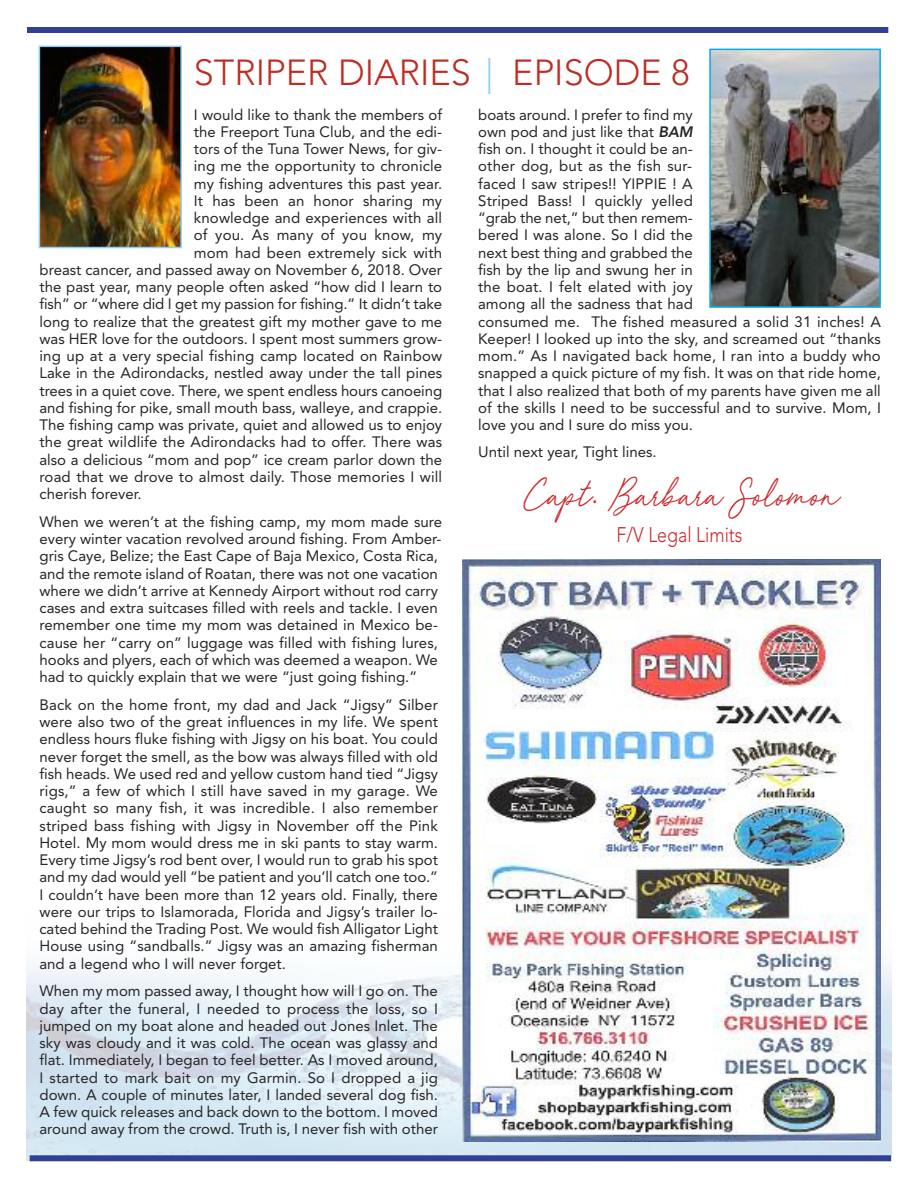
<style>
.page{position:relative;width:918px;height:1188px;background:#fff}
.page>*{position:absolute;margin:0;border:0;box-sizing:border-box;transform-origin:0 0}
.t1{font:300 36px "Avenir";color:#bd2d24}
.t2{font:36px "Red Vevet";color:#cb262a;scale:.85 1}
.t3{font:300 21px "Avenir";color:#cb262a;scale:.85 1}
.t4{font:15px/17.2px "Avenir";color:#272526}
.s1{color:#8ecef4}
.s2{font-weight:800;font-style:italic}
.s3{font-family:"Roboto";font-weight:300}
</style>
<div class="page">
<img style="left:27px;top:913px;width:864px;height:248px">
<div style="left:30px;top:1155px;width:861px;height:6px;background:#314095"></div>
<div style="left:27px;top:27px;width:861px;height:6px;background:#314095"></div>
<img style="left:42px;top:49px;width:137px;height:196px">
<div style="left:39px;top:46px;width:143px;height:202px;border:2px solid #8ecef4"></div>
<img style="left:462px;top:559px;width:418px;height:582px">
<img style="left:712px;top:52px;width:166px;height:253px">
<div style="left:709px;top:49px;width:172px;height:259px;border:2px solid #00acec"></div>
<h1 class="t1" style="left:194px;top:51px;width:497px">STRIPER DIARIES <span class="s1">|</span> EPISODE 8</h1>
<p class="t4" style="left:194px;top:105px;width:250px">I would like to thank the members of</p>
<p class="t4" style="left:194px;top:123px;width:250px">the Freeport Tuna Club, and the edi-</p>
<p class="t4" style="left:194px;top:140px;width:250px">tors of the Tuna Tower News, for giv-</p>
<p class="t4" style="left:194px;top:157px;width:250px">ing me the opportunity to chronicle</p>
<p class="t4" style="left:194px;top:174px;width:250px">my fishing adventures this past year.</p>
<p class="t4" style="left:194px;top:192px;width:250px">It has been an honor sharing my</p>
<p class="t4" style="left:194px;top:209px;width:250px">knowledge and experiences with all</p>
<p class="t4" style="left:194px;top:226px;width:250px">of you. As many of you know, my</p>
<p class="t4" style="left:194px;top:243px;width:250px">mom had been extremely sick with</p>
<p class="t4" style="left:40px;top:261px;width:404px">breast cancer, and passed away on November 6, 2018. Over</p>
<p class="t4" style="left:40px;top:278px;width:404px">the past year, many people often asked “how did I learn to</p>
<p class="t4" style="left:40px;top:295px;width:404px">fish” or “where did I get my passion for fishing.” It didn’t take</p>
<p class="t4" style="left:40px;top:312px;width:404px">long to realize that the greatest gift my mother gave to me</p>
<p class="t4" style="left:40px;top:330px;width:404px">was HER love for the outdoors. I spent most summers grow-</p>
<p class="t4" style="left:40px;top:347px;width:404px">ing up at a very special fishing camp located on Rainbow</p>
<p class="t4" style="left:40px;top:364px;width:404px">Lake in the Adirondacks, nestled away under the tall pines</p>
<p class="t4" style="left:40px;top:381px;width:404px">trees in a quiet cove. There, we spent endless hours canoeing</p>
<p class="t4" style="left:40px;top:399px;width:404px">and fishing for pike, small mouth bass, walleye, and crappie.</p>
<p class="t4" style="left:40px;top:416px;width:404px">The fishing camp was private, quiet and allowed us to enjoy</p>
<p class="t4" style="left:40px;top:433px;width:404px">the great wildlife the Adirondacks had to offer. There was</p>
<p class="t4" style="left:40px;top:450px;width:404px">also a delicious “mom and pop” ice cream parlor down the</p>
<p class="t4" style="left:40px;top:468px;width:404px">road that we drove to almost daily. Those memories I will</p>
<p class="t4" style="left:40px;top:485px;width:104px">cherish forever.</p>
<p class="t4" style="left:40px;top:513px;width:404px">When we weren’t at the fishing camp, my mom made sure every winter vacation revolved around fishing. From Amber&shy;gris Caye, Belize; the East Cape of Baja Mexico, Costa Rica, and the remote island of Roatan, there was not one vacation where we didn’t arrive at Kennedy Airport without rod carry cases and extra suitcases filled with reels and tackle. I even remember one time my mom was detained in Mexico be&shy;cause her “carry on” luggage was filled with fishing lures, hooks and plyers, each of which was deemed a weapon. We had to quickly explain that we were “just going fishing.”</p>
<p class="t4" style="left:39px;top:696px;width:400px;text-align:justify">Back on the home front, my dad and Jack “Jigsy” Silber were also two of the great influences in my life. We spent endless hours fluke fishing with Jigsy on his boat. You could never forget the smell, as the bow was always filled with old fish heads. We used red and yellow custom hand tied “Jigsy rigs,” a few of which I still have saved in my garage. We caught so many fish, it was incredible. I also remember striped bass fishing with Jigsy in November off the Pink Hotel. My mom would dress me in ski pants to stay warm.<br>Every time Jigsy’s rod bent over, I would run to grab his spot and my dad would yell “be patient and you’ll catch one too.” I couldn’t have been more than 12 years old. Finally, there were our trips to Islamorada, Florida and Jigsy’s trailer lo&shy;cated behind the Trading Post. We would fish Alligator Light House using “sandballs.” Jigsy was an amazing fisherman and a legend who I will never forget.</p>
<p class="t4" style="left:39px;top:982px;width:400px;text-align:justify">When my mom passed away, I thought how will I go on. The day after the funeral, I needed to process the loss, so I jumped on my boat alone and headed out Jones Inlet. The sky was cloudy and it was cold. The ocean was glassy and flat. Immediately, I began to feel better. As I moved around, I started to mark bait on my Garmin. So I dropped a jig down. A couple of minutes later, I landed several dog fish.<br>A few quick releases and back down to the bottom. I moved around away from the crowd. Truth is, I never fish with other</p>
<p class="t4" style="left:478px;top:105px;width:404px">boats around. I prefer to find my<br>own pod and just like that <span class="s2">BAM<br></span>fish on. I thought it could be an-<br>other dog, but as the fish sur-<br>faced I saw stripes!! YIPPIE ! A<br>Striped Bass! I quickly yelled<br>“grab the net,” but then remem-<br>bered I was alone. So I did the<br>next best thing and grabbed the<br>fish by the lip and swung her in<br>the boat. I felt elated with joy<br>among all the sadness that had<br>consumed me. The fished measured a solid 31 inches! A Keeper! I looked up into the sky, and screamed out “thanks mom.” As I navigated back home, I ran into a buddy who snapped a quick picture of my fish. It was on that ride home, that I also realized that both of my parents have given me all of the skills I need to be successful and to survive. Mom, I love you and I sure do miss you.</p>
<p class="t4" style="left:478px;top:443px;width:180px">Until next year, Tight lines.</p>
<h1 class="t2" style="left:524px;top:470px;width:373px">Capt<span class="s3">.</span> Barbara Solomon</h1>
<h2 class="t3" style="left:617px;top:522px;width:150px">F/V Legal Limits</h2>
</div>
